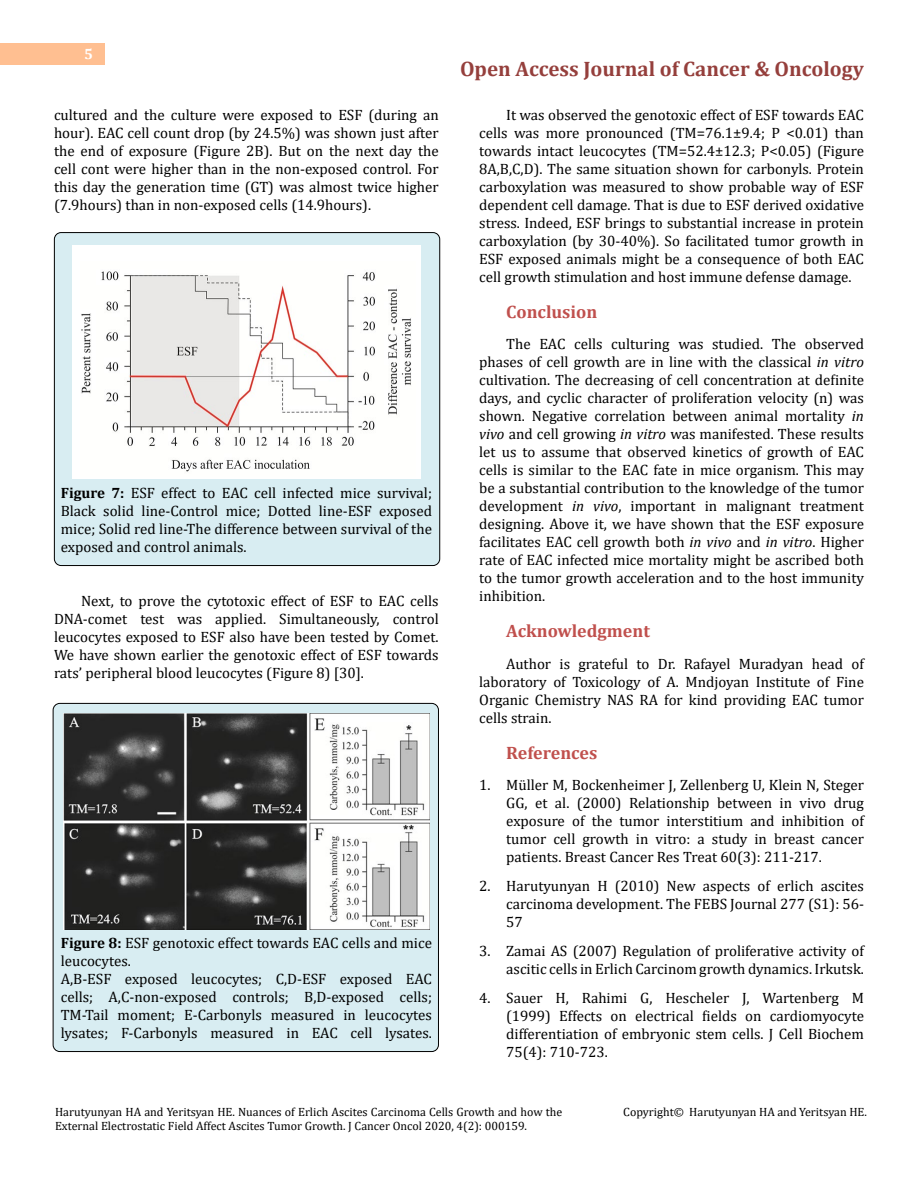
<style>
.page{position:relative;width:918px;height:1188px;background:#fff}
.page>*{position:absolute;margin:0;border:0;box-sizing:border-box;transform-origin:0 0}
.t1{font:700 21px "Cambria";color:#953f3c}
.t2{font:700 18px "Cambria";color:#c0504d}
.t3{font:15px/18px "Cambria";color:#000;text-align:justify}
.t4{font:700 15px "Cambria";color:#fff}
.t5{font:12px/14.4px "Cambria";color:#000}
.s1{font-weight:700}
.s2{font-style:italic}
</style>
<div class="page">
<div style="left:0;top:43px;width:105px;height:21px;background:#ffbf91"></div>
<div style="left:53px;top:703px;width:385px;height:349px;background:#d8edf2;border-radius:7px"></div>
<div style="left:53px;top:703px;width:386px;height:349px;border:1px solid #000;border-radius:7px"></div>
<div style="left:54px;top:233px;width:386px;height:333px;background:#d8edf2;border-radius:7px"></div>
<div style="left:54px;top:232px;width:386px;height:334px;border:1px solid #000;border-radius:7px"></div>
<img style="left:73px;top:246px;width:347px;height:232px">
<img style="left:63px;top:714px;width:366px;height:215px">
<p class="t4" style="left:84px;top:44px;width:10px">5</p>
<p class="t3" style="left:54px;top:105px;width:386px">cultured and the culture were exposed to ESF (during an hour). EAC cell count drop (by 24.5%) was shown just after the end of exposure (Figure 2B). But on the next day the cell cont were higher than in the non-exposed control. For this day the generation time (GT) was almost twice higher (7.9hours) than in non-exposed cells (14.9hours).</p>
<p class="t3" style="left:61px;top:483px;width:373px"><span class="s1">Figure 7:</span> ESF effect to EAC cell infected mice survival; Black solid line-Control mice; Dotted line-ESF exposed mice; Solid red line-The difference between survival of the exposed and control animals.</p>
<p class="t3" style="left:54px;top:591px;width:386px;text-indent:27px">Next, to prove the cytotoxic effect of ESF to EAC cells DNA-comet test was applied. Simultaneously, control leucocytes exposed to ESF also have been tested by Comet.<br>We have shown earlier the genotoxic effect of ESF towards rats’ peripheral blood leucocytes (Figure 8) [30].</p>
<p class="t3" style="left:61px;top:933px;width:373px;text-align:left"><span class="s1">Figure 8:</span> ESF genotoxic effect towards EAC cells and mice leucocytes.<br>A,B-ESF exposed leucocytes; C,D-ESF exposed EAC cells; A,C-non-exposed controls; B,D-exposed cells; TM-Tail moment; E-Carbonyls measured in leucocytes lysates; F-Carbonyls measured in EAC cell lysates.</p>
<h1 class="t1" style="left:460px;top:54px;width:405px">Open Access Journal of Cancer &amp; Oncology</h1>
<p class="t3" style="left:479px;top:105px;width:386px;text-indent:27px">It was observed the genotoxic effect of ESF towards EAC cells was more pronounced (TM=76.1±9.4; P &lt;0.01) than towards intact leucocytes (TM=52.4±12.3; P&lt;0.05) (Figure 8A,B,C,D). The same situation shown for carbonyls. Protein carboxylation was measured to show probable way of ESF dependent cell damage. That is due to ESF derived oxidative stress. Indeed, ESF brings to substantial increase in protein carboxylation (by 30-40%). So facilitated tumor growth in ESF exposed animals might be a consequence of both EAC cell growth stimulation and host immune defense damage.</p>
<p class="t2" style="left:506px;top:299px;width:93px">Conclusion</p>
<p class="t3" style="left:479px;top:335px;width:386px;text-indent:27px">The EAC cells culturing was studied. The observed phases of cell growth are in line with the classical <span class="s2">in vitro </span>cultivation. The decreasing of cell concentration at definite days, and cyclic character of proliferation velocity (n) was shown. Negative correlation between animal mortality <span class="s2">in vivo</span> and cell growing <span class="s2">in vitro</span> was manifested. These results let us to assume that observed kinetics of growth of EAC cells is similar to the EAC fate in mice organism. This may be a substantial contribution to the knowledge of the tumor development <span class="s2">in vivo</span>, important in malignant treatment designing. Above it, we have shown that the ESF exposure facilitates EAC cell growth both <span class="s2">in vivo</span> and <span class="s2">in vitro</span>. Higher rate of EAC infected mice mortality might be ascribed both to the tumor growth acceleration and to the host immunity inhibition.</p>
<p class="t2" style="left:506px;top:618px;width:145px">Acknowledgment</p>
<p class="t3" style="left:479px;top:654px;width:386px;text-indent:27px">Author is grateful to Dr. Rafayel Muradyan head of laboratory of Toxicology of A. Mndjoyan Institute of Fine Organic Chemistry NAS RA for kind providing EAC tumor cells strain.</p>
<p class="t2" style="left:506px;top:740px;width:93px">References</p>
<p class="t3" style="left:506px;top:776px;width:359px;text-indent:-27px">1. Müller M, Bockenheimer J, Zellenberg U, Klein N, Steger GG, et al. (2000) Relationship between in vivo drug exposure of the tumor interstitium and inhibition of tumor cell growth in vitro: a study in breast cancer patients. Breast Cancer Res Treat 60(3): 211-217.</p>
<p class="t3" style="left:506px;top:877px;width:359px;text-indent:-27px">2. Harutyunyan H (2010) New aspects of erlich ascites carcinoma development. The FEBS Journal 277 (S1): 56- 57</p>
<p class="t3" style="left:479px;top:942px;width:386px;text-align:right">3. Zamai AS (2007) Regulation of proliferative activity of ascitic cells in Erlich Carcinom growth dynamics. Irkutsk.</p>
<p class="t3" style="left:506px;top:988px;width:359px;text-indent:-27px">4. Sauer H, Rahimi G, Hescheler J, Wartenberg M (1999) Effects on electrical fields on cardiomyocyte differentiation of embryonic stem cells. J Cell Biochem 75(4): 710-723.</p>
<p class="t5" style="left:55px;top:1105px;width:509px">Harutyunyan HA and Yeritsyan HE. Nuances of Erlich Ascites Carcinoma Cells Growth and how the<br>External Electrostatic Field Affect Ascites Tumor Growth. J Cancer Oncol 2020, 4(2): 000159.</p>
<p class="t5" style="left:623px;top:1105px;width:245px">Copyright© Harutyunyan HA and Yeritsyan HE.</p>
</div>
